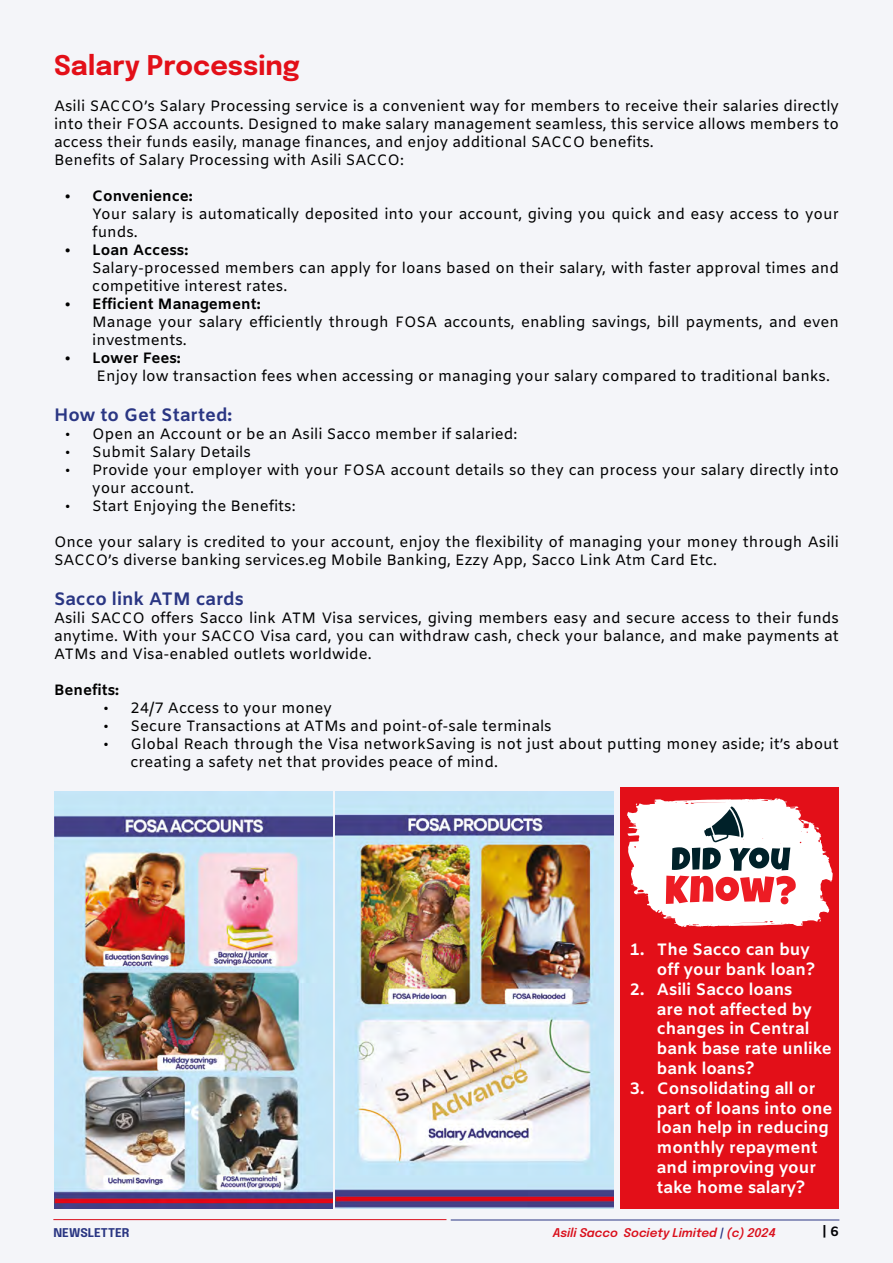
<style>
.page{position:relative;width:893px;height:1263px;background:#f4f5f9}
.page>*{position:absolute;margin:0;border:0;box-sizing:border-box;transform-origin:0 0}
.t1{font:600 38.25px "Neris";color:#12110b}
.t2{font:700 27px "Epilogue";color:#e30f18}
.t3{font:700 18px "Amiko";color:#2a3683}
.t4{font:700 16.5px/19.8px "Amiko";color:#fff}
.t5{font:15px/18px "Amiko";color:#000}
.t6{font:700 15px "Amiko";color:#000}
.t7{font:700 13.5px "Amiko";color:#000}
.t8{font:italic 600 12px "Epilogue";color:#e30f18}
.t9{font:700 12px "Epilogue";color:#2a3683}
.s1{color:#2a3683}
</style>
<div class="page">
<img style="left:336px;top:792px;width:278px;height:417px">
<img style="left:54px;top:792px;width:278px;height:417px">
<div style="left:621px;top:787px;width:218px;height:422px;background:#e30f18"></div>
<svg style="left:627px;top:798px;width:206px;height:129px"></svg>
<h2 class="t2" style="left:54px;top:45px;width:247px">Salary Processing</h2>
<p class="t5" style="left:54px;top:98px;width:786px">Asili SACCO’s Salary Processing service is a convenient way for members to receive their salaries directly into their FOSA accounts. Designed to make salary management seamless, this service allows members to access their funds easily, manage finances, and enjoy additional SACCO benefits.<br>Benefits of Salary Processing with Asili SACCO:</p>
<p class="t6" style="left:65px;top:187px;width:129px">• Convenience:</p>
<p class="t5" style="left:92px;top:206px;width:748px">Your salary is automatically deposited into your account, giving you quick and easy access to your funds.</p>
<p class="t6" style="left:65px;top:241px;width:124px">• Loan Access:</p>
<p class="t5" style="left:92px;top:260px;width:748px">Salary-processed members can apply for loans based on their salary, with faster approval times and competitive interest rates.</p>
<p class="t6" style="left:65px;top:295px;width:197px">• Efficient Management:</p>
<p class="t5" style="left:92px;top:314px;width:748px">Manage your salary efficiently through FOSA accounts, enabling savings, bill payments, and even investments.</p>
<p class="t6" style="left:65px;top:349px;width:117px">• Lower Fees:</p>
<p class="t5" style="left:96px;top:368px;width:735px">Enjoy low transaction fees when accessing or managing your salary compared to traditional banks.</p>
<p class="t3" style="left:54px;top:404px;width:180px">How to Get Started:</p>
<p class="t5" style="left:65px;top:426px;width:454px">• Open an Account or be an Asili Sacco member if salaried:</p>
<p class="t5" style="left:65px;top:444px;width:187px">• Submit Salary Details</p>
<p class="t5" style="left:92px;top:462px;width:748px;text-indent:-27px">• Provide your employer with your FOSA account details so they can process your salary directly into your account.</p>
<p class="t5" style="left:65px;top:498px;width:232px">• Start Enjoying the Benefits:</p>
<p class="t5" style="left:54px;top:534px;width:786px">Once your salary is credited to your account, enjoy the flexibility of managing your money through Asili<br>SACCO’s diverse banking services.eg Mobile Banking, Ezzy App, Sacco Link Atm Card Etc.</p>
<p class="t3" style="left:54px;top:588px;width:191px">Sacco link ATM cards</p>
<p class="t5" style="left:54px;top:610px;width:786px;text-align:justify">Asili SACCO offers Sacco link ATM Visa services, giving members easy and secure access to their funds anytime. With your SACCO Visa card, you can withdraw cash, check your balance, and make payments at ATMs and Visa-enabled outlets worldwide.</p>
<p class="t6" style="left:54px;top:681px;width:67px">Benefits:</p>
<p class="t5" style="left:104px;top:700px;width:230px">• 24/7 Access to your money</p>
<p class="t5" style="left:104px;top:718px;width:450px">• Secure Transactions at ATMs and point-of-sale terminals</p>
<p class="t5" style="left:131px;top:736px;width:710px;text-indent:-27px">• Global Reach through the Visa networkSaving is not just about putting money aside; it’s about creating a safety net that provides peace of mind.</p>
<h1 class="t1" style="left:231px;top:730px;width:238px">Left Windows</h1>
<p class="t4" style="left:657px;top:941px;width:160px;text-indent:-27px">1. The Sacco can buy off your bank loan?</p>
<p class="t4" style="left:657px;top:980px;width:176px;text-indent:-27px">2. Asili Sacco loans<br>are not affected by changes in Central bank base rate unlike bank loans?</p>
<p class="t4" style="left:657px;top:1079px;width:177px;text-indent:-27px">3. Consolidating all or part of loans into one loan help in reducing monthly repayment and improving your take home salary?</p>
<p class="t9" style="left:53px;top:1223px;width:78px">NEWSLETTER</p>
<p class="t8" style="left:553px;top:1223px;width:225px">Asili Sacco Society Limited <span class="s1">|</span> (c) 2024</p>
<p class="t7" style="left:822px;top:1224px;width:18px">| 6</p>
</div>
